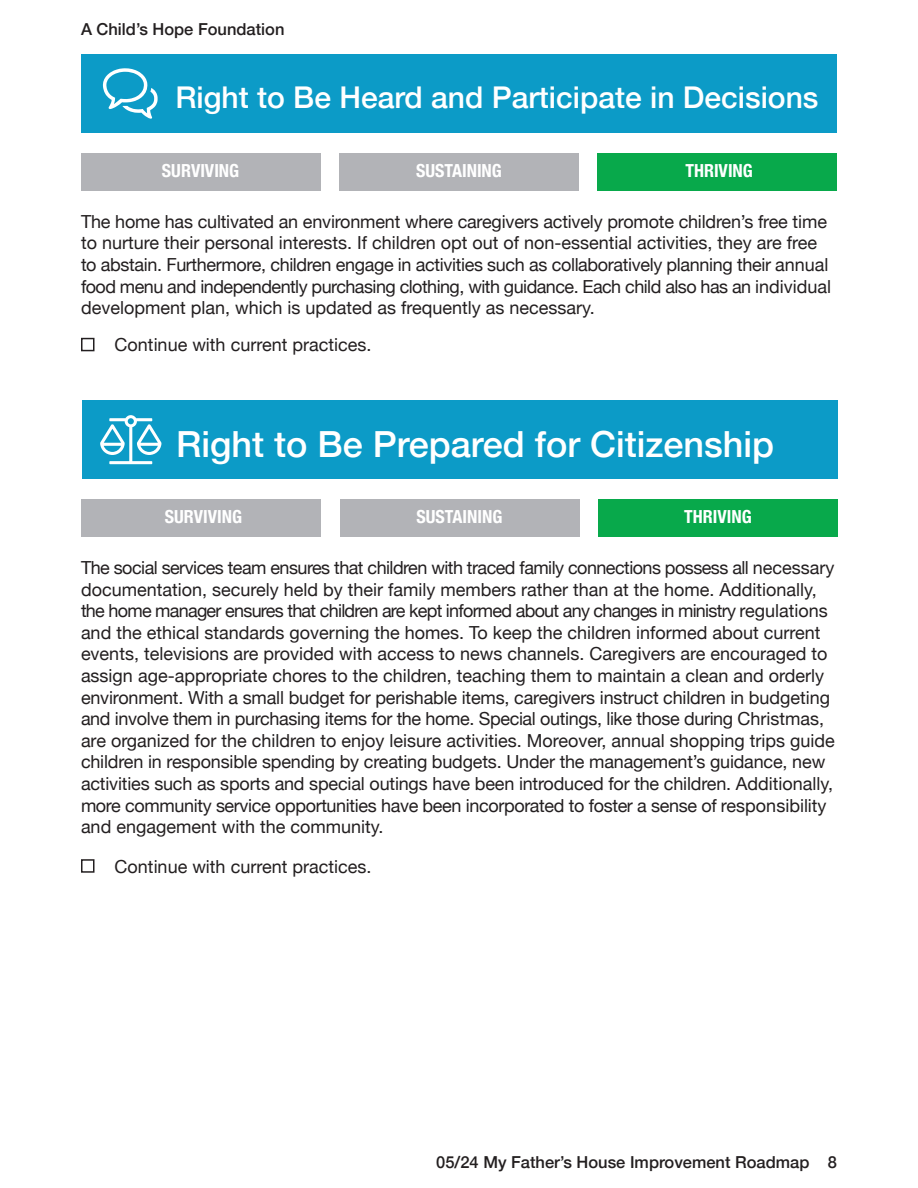
<style>
.page{position:relative;width:918px;height:1188px;background:#fff}
.page>*{position:absolute;margin:0;border:0;box-sizing:border-box;transform-origin:0 0}
.t1{font:500 36px "Helvetica Neue";color:#fff}
.t2{font:500 30px "Helvetica Neue";color:#fff}
.Body{font:18px/21.6px "Helvetica Neue";letter-spacing:-.01em;color:#231f20}
.Table_Header{font:700 condensed 18px "Helvetica Neue";color:#fff}
.Numbering{font:500 16.5px "Helvetica Neue";color:#231f20}
</style>
<div class="page">
<div style="left:81px;top:54px;width:756px;height:79px;background:#0c9bc7"></div>
<div style="left:82px;top:400px;width:756px;height:79px;background:#0c9bc7"></div>
<svg style="left:103px;top:68px;width:55px;height:51px"></svg>
<svg style="left:100px;top:415px;width:61px;height:49px"></svg>
<div style="left:81px;top:859px;width:13px;height:14px;border:2px solid #231f20"></div>
<div style="left:81px;top:338px;width:13px;height:13px;border:2px solid #231f20"></div>
<div style="left:81px;top:153px;width:239px;height:38px;background:#b2b3b7"></div>
<div style="left:339px;top:153px;width:240px;height:38px;background:#b2b3b7"></div>
<div style="left:598px;top:153px;width:239px;height:38px;background:#08a94b"></div>
<div style="left:82px;top:499px;width:239px;height:38px;background:#b2b3b7"></div>
<div style="left:340px;top:499px;width:239px;height:38px;background:#b2b3b7"></div>
<div style="left:598px;top:499px;width:240px;height:38px;background:#08a94b"></div>
<p class="Numbering" style="left:81px;top:16px;width:205px">A Child’s Hope Foundation</p>
<h3 class="t2" style="left:176px;top:73px;width:645px">Right to Be Heard and Participate in Decisions</h3>
<p class="Table_Header" style="left:162px;top:156px;width:79px">SURVIVING</p>
<p class="Table_Header" style="left:416px;top:156px;width:87px">SUSTAINING</p>
<p class="Table_Header" style="left:685px;top:156px;width:69px">THRIVING</p>
<p class="Body" style="left:81px;top:212px;width:752px">The home has cultivated an environment where caregivers actively promote children’s free time to nurture their personal interests. If children opt out of non-essential activities, they are free to abstain. Furthermore, children engage in activities such as collaboratively planning their annual food menu and independently purchasing clothing, with guidance. Each child also has an individual development plan, which is updated as frequently as necessary.</p>
<p class="Body" style="left:115px;top:335px;width:258px">Continue with current practices.</p>
<h3 class="t1" style="left:176px;top:415px;width:600px">Right to Be Prepared for Citizenship</h3>
<p class="Table_Header" style="left:165px;top:502px;width:79px">SURVIVING</p>
<p class="Table_Header" style="left:417px;top:502px;width:87px">SUSTAINING</p>
<p class="Table_Header" style="left:684px;top:502px;width:69px">THRIVING</p>
<p class="Body" style="left:81px;top:558px;width:755px">The social services team ensures that children with traced family connections possess all necessary documentation, securely held by their family members rather than at the home. Additionally, the home manager ensures that children are kept informed about any changes in ministry regulations and the ethical standards governing the homes. To keep the children informed about current events, televisions are provided with access to news channels. Caregivers are encouraged to assign age-appropriate chores to the children, teaching them to maintain a clean and orderly environment. With a small budget for perishable items, caregivers instruct children in budgeting and involve them in purchasing items for the home. Special outings, like those during Christmas, are organized for the children to enjoy leisure activities. Moreover, annual shopping trips guide children in responsible spending by creating budgets. Under the management’s guidance, new activities such as sports and special outings have been introduced for the children. Additionally, more community service opportunities have been incorporated to foster a sense of responsibility and engagement with the community.</p>
<p class="Body" style="left:115px;top:857px;width:258px">Continue with current practices.</p>
<p class="Numbering" style="left:436px;top:1149px;width:402px">05/24 My Father’s House Improvement Roadmap 8</p>
</div>
